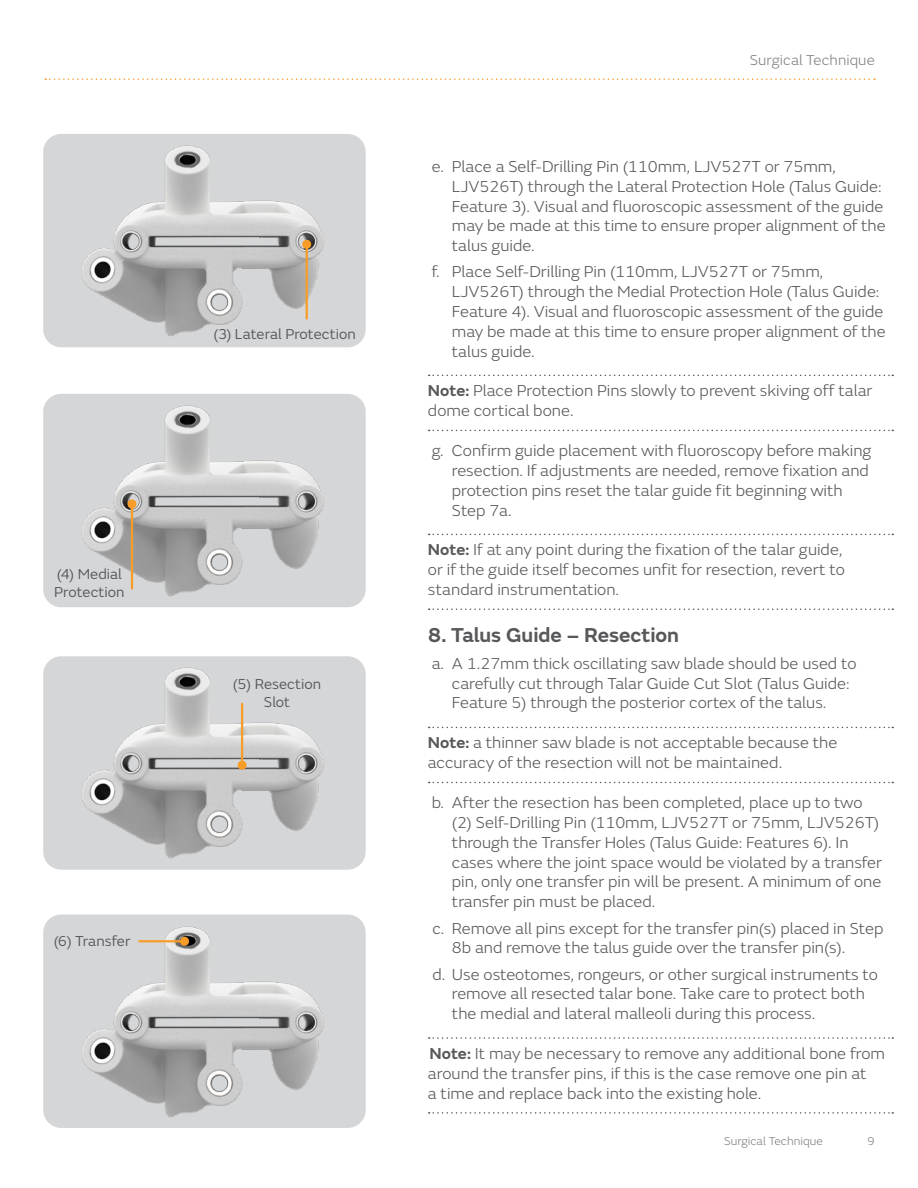
<style>
.page{position:relative;width:918px;height:1188px;background:#fff}
.page>*{position:absolute;margin:0;border:0;box-sizing:border-box;transform-origin:0 0}
.Steps_-_Gray_Paragraph_Subhead_-_14_18{font:600 21px "SN Emeric";letter-spacing:-.005em;color:#57585a}
.Sub-Bullet_Body_Text_11_13_2_copy{font:300 16.5px/19.8px "SN Emeric";color:#57585a}
.Note_w_key_line{font:300 16.5px/19.8px "SN Emeric";color:#57585a}
.Gray_Paragraph_Header_-_16_18{font:15px/18px "SN Emeric";color:#57585a}
.t1{font:300 15px "SN Emeric";letter-spacing:.005em;color:#808285}
.t2{font:300 12px "SN Emeric";color:#808285}
.s1{font-weight:600}
</style>
<div class="page">
<svg style="left:45px;top:78px;width:830px;height:2px"></svg>
<svg style="left:429px;top:375px;width:464px;height:1px"></svg>
<svg style="left:429px;top:430px;width:464px;height:1px"></svg>
<svg style="left:429px;top:534px;width:464px;height:1px"></svg>
<svg style="left:429px;top:608px;width:464px;height:2px"></svg>
<svg style="left:429px;top:727px;width:464px;height:1px"></svg>
<svg style="left:429px;top:782px;width:464px;height:1px"></svg>
<svg style="left:429px;top:1037px;width:464px;height:2px"></svg>
<svg style="left:429px;top:1112px;width:464px;height:2px"></svg>
<div style="left:43px;top:134px;width:323px;height:213px;background:#d5d6d8;border-radius:18px"></div>
<div style="left:43px;top:394px;width:323px;height:213px;background:#d5d6d8;border-radius:18px"></div>
<div style="left:43px;top:656px;width:323px;height:214px;background:#d5d6d8;border-radius:18px"></div>
<div style="left:43px;top:915px;width:323px;height:213px;background:#d5d6d8;border-radius:18px"></div>
<img style="left:82px;top:145px;width:242px;height:192px">
<img style="left:82px;top:405px;width:242px;height:192px">
<img style="left:82px;top:667px;width:242px;height:192px">
<img style="left:82px;top:926px;width:242px;height:192px">
<hr style="left:306px;top:244px;width:2px;height:75px;background:#f89c28">
<div style="left:302px;top:240px;width:9px;height:9px;background:#f89c28;border-radius:50%"></div>
<hr style="left:131px;top:504px;width:2px;height:85px;background:#f89c28">
<div style="left:128px;top:500px;width:8px;height:8px;background:#f89c28;border-radius:50%"></div>
<hr style="left:241px;top:704px;width:2px;height:61px;background:#f89c28">
<div style="left:238px;top:761px;width:9px;height:9px;background:#f89c28;border-radius:50%"></div>
<hr style="left:139px;top:940px;width:46px;height:2px;background:#f89c28">
<div style="left:180px;top:937px;width:9px;height:9px;background:#f89c28;border-radius:50%"></div>
<p class="Gray_Paragraph_Header_-_16_18" style="left:54px;top:565px;width:72px">(4) Medial<br>Protection</p>
<p class="Gray_Paragraph_Header_-_16_18" style="left:54px;top:932px;width:78px">(6) Transfer</p>
<p class="Gray_Paragraph_Header_-_16_18" style="left:213px;top:325px;width:144px">(3) Lateral Protection</p>
<p class="Gray_Paragraph_Header_-_16_18" style="left:233px;top:675px;width:90px;text-align:center">(5) Resection<br>Slot</p>
<p class="t1" style="left:750px;top:51px;width:127px">Surgical Technique</p>
<p class="Sub-Bullet_Body_Text_11_13_2_copy" style="left:452px;top:156px;width:435px;text-indent:-20px">e. Place a Self-Drilling Pin (110mm, LJV527T or 75mm, LJV526T) through the Lateral Protection Hole (Talus Guide:<br>Feature 3). Visual and fluoroscopic assessment of the guide may be made at this time to ensure proper alignment of the talus guide.</p>
<p class="Sub-Bullet_Body_Text_11_13_2_copy" style="left:452px;top:262px;width:435px;text-indent:-20px">f. Place Self-Drilling Pin (110mm, LJV527T or 75mm, LJV526T) through the Medial Protection Hole (Talus Guide:<br>Feature 4). Visual and fluoroscopic assessment of the guide may be made at this time to ensure proper alignment of the talus guide.</p>
<p class="Note_w_key_line" style="left:428px;top:381px;width:446px"><span class="s1">Note:</span> Place Protection Pins slowly to prevent skiving off talar dome cortical bone.</p>
<p class="Sub-Bullet_Body_Text_11_13_2_copy" style="left:452px;top:441px;width:421px;text-indent:-20px">g. Confirm guide placement with fluoroscopy before making resection. If adjustments are needed, remove fixation and protection pins reset the talar guide fit beginning with Step 7a.</p>
<p class="Note_w_key_line" style="left:428px;top:540px;width:419px"><span class="s1">Note:</span> If at any point during the fixation of the talar guide, or if the guide itself becomes unfit for resection, revert to standard instrumentation.</p>
<p class="Steps_-_Gray_Paragraph_Subhead_-_14_18" style="left:428px;top:622px;width:253px">8. Talus Guide – Resection</p>
<p class="Sub-Bullet_Body_Text_11_13_2_copy" style="left:452px;top:653px;width:406px;text-indent:-20px">a. A 1.27mm thick oscillating saw blade should be used to carefully cut through Talar Guide Cut Slot (Talus Guide:<br>Feature 5) through the posterior cortex of the talus.</p>
<p class="Note_w_key_line" style="left:428px;top:733px;width:411px"><span class="s1">Note:</span> a thinner saw blade is not acceptable because the accuracy of the resection will not be maintained.</p>
<p class="Sub-Bullet_Body_Text_11_13_2_copy" style="left:452px;top:793px;width:431px;text-indent:-20px">b. After the resection has been completed, place up to two (2) Self-Drilling Pin (110mm, LJV527T or 75mm, LJV526T) through the Transfer Holes (Talus Guide: Features 6). In cases where the joint space would be violated by a transfer pin, only one transfer pin will be present. A minimum of one transfer pin must be placed.</p>
<p class="Sub-Bullet_Body_Text_11_13_2_copy" style="left:452px;top:918px;width:433px;text-indent:-20px">c. Remove all pins except for the transfer pin(s) placed in Step<br>8b and remove the talus guide over the transfer pin(s).</p>
<p class="Sub-Bullet_Body_Text_11_13_2_copy" style="left:452px;top:964px;width:427px;text-indent:-20px">d. Use osteotomes, rongeurs, or other surgical instruments to remove all resected talar bone. Take care to protect both the medial and lateral malleoli during this process.</p>
<p class="Note_w_key_line" style="left:428px;top:1044px;width:459px"><span class="s1">Note:</span> It may be necessary to remove any additional bone from around the transfer pins, if this is the case remove one pin at<br>a time and replace back into the existing hole.</p>
<p class="t2" style="left:724px;top:1134px;width:100px">Surgical Technique</p>
<p class="t2" style="left:868px;top:1134px;width:9px">9</p>
</div>
